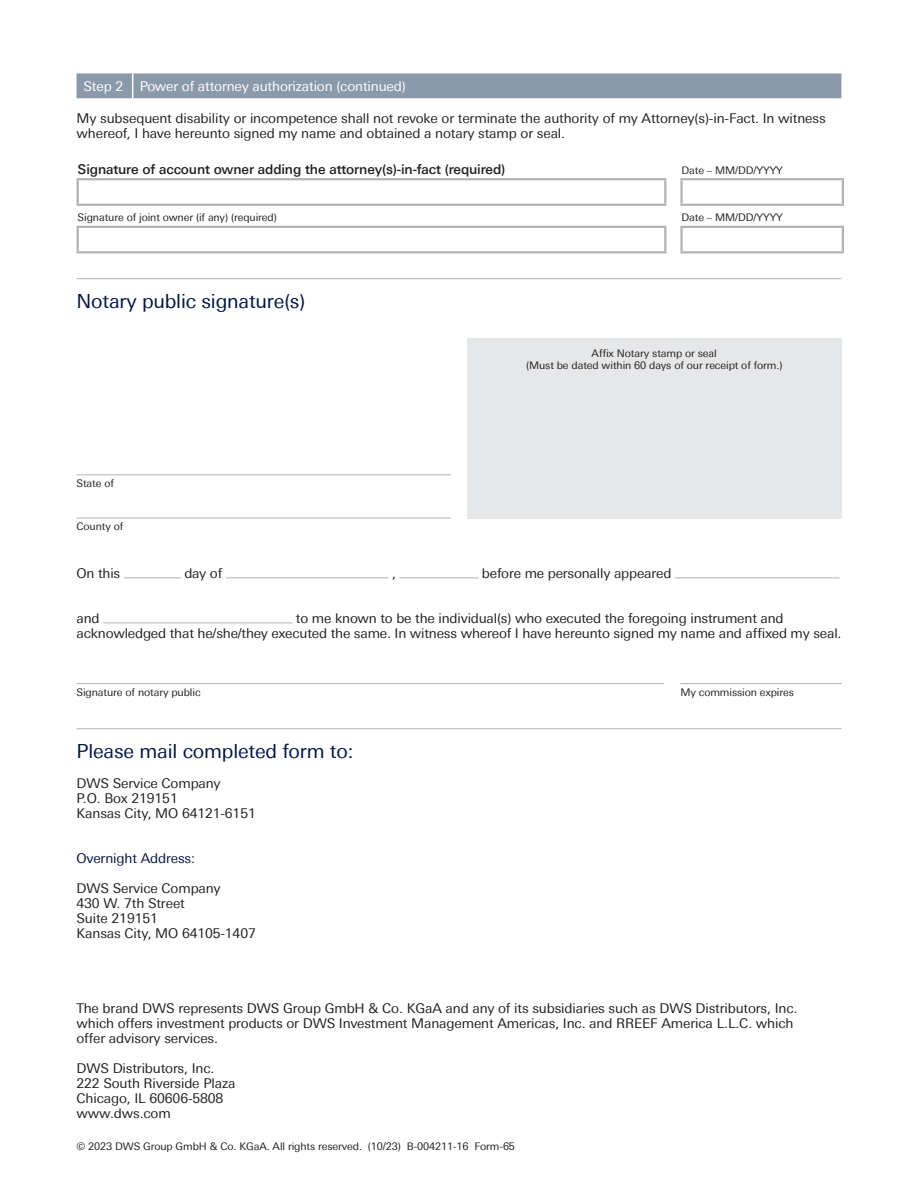
<style>
.page{position:relative;width:918px;height:1188px;background:#fff}
.page>*{position:absolute;margin:0;border:0;box-sizing:border-box;transform-origin:0 0}
.Body_Copy_Headline_w{font:19.5px "Univers Deutsche Bank";letter-spacing:-.01em;color:#001643}
.Body_Copy{font:13.5px/15px "Univers Deutsche Bank";letter-spacing:-.01em;color:#231f20}
.Table_Body_text{font:500 13.5px "Deu Ba Univers";letter-spacing:-.01em;color:#231f20}
.t1{font:13.5px "Univers Deutsche Bank";letter-spacing:-.01em;color:#fff}
.Body_Copy_Subheadlin{font:13.5px "Univers Deutsche Bank";letter-spacing:-.01em;color:#001643}
.Footnotes_Source{font:10.5px "Univers Deutsche Bank";letter-spacing:-.01em;color:#231f20}
.Table_Body_text-2{font:10.5px "Univers Deutsche Bank";letter-spacing:-.01em;color:#231f20}
</style>
<div class="page">
<div style="left:77px;top:73px;width:764px;height:25px;background:#8b9aaa"></div>
<hr style="left:77px;top:728px;width:764px;height:1px;background:#b2b3b7">
<hr style="left:77px;top:178px;width:589px;height:2px;background:#b2b3b7">
<hr style="left:77px;top:180px;width:2px;height:24px;background:#b2b3b7">
<hr style="left:664px;top:180px;width:2px;height:24px;background:#b2b3b7">
<hr style="left:77px;top:204px;width:589px;height:2px;background:#b2b3b7">
<hr style="left:680px;top:178px;width:164px;height:2px;background:#b2b3b7">
<hr style="left:680px;top:180px;width:3px;height:24px;background:#b2b3b7">
<hr style="left:842px;top:180px;width:2px;height:24px;background:#b2b3b7">
<hr style="left:680px;top:204px;width:164px;height:2px;background:#b2b3b7">
<hr style="left:680px;top:226px;width:164px;height:2px;background:#b2b3b7">
<hr style="left:680px;top:228px;width:3px;height:23px;background:#b2b3b7">
<hr style="left:842px;top:228px;width:2px;height:23px;background:#b2b3b7">
<hr style="left:680px;top:251px;width:164px;height:2px;background:#b2b3b7">
<hr style="left:77px;top:226px;width:589px;height:2px;background:#b2b3b7">
<hr style="left:77px;top:228px;width:2px;height:23px;background:#b2b3b7">
<hr style="left:664px;top:228px;width:2px;height:23px;background:#b2b3b7">
<hr style="left:77px;top:251px;width:589px;height:2px;background:#b2b3b7">
<hr style="left:77px;top:683px;width:587px;height:1px;background:#b2b3b7">
<hr style="left:680px;top:683px;width:162px;height:1px;background:#b2b3b7">
<hr style="left:77px;top:278px;width:764px;height:1px;background:#b2b3b7">
<div style="left:467px;top:338px;width:374px;height:180px;background:#e6e7e9"></div>
<hr style="left:77px;top:474px;width:374px;height:1px;background:#b2b3b7">
<hr style="left:77px;top:518px;width:374px;height:1px;background:#b2b3b7">
<hr style="left:124px;top:578px;width:57px;height:1px;background:#b2b3b7">
<hr style="left:226px;top:578px;width:163px;height:1px;background:#b2b3b7">
<hr style="left:400px;top:578px;width:78px;height:1px;background:#b2b3b7">
<hr style="left:675px;top:578px;width:164px;height:1px;background:#b2b3b7">
<hr style="left:103px;top:623px;width:189px;height:1px;background:#b2b3b7">
<p class="t1" style="left:84px;top:78px;width:41px">Step 2</p>
<p class="t1" style="left:140px;top:78px;width:268px">Power of attorney authorization (continued)</p>
<p class="Body_Copy" style="left:77px;top:111px;width:751px">My subsequent disability or incompetence shall not revoke or terminate the authority of my Attorney(s)-in-Fact. In witness whereof, I have hereunto signed my name and obtained a notary stamp or seal.</p>
<p class="Table_Body_text" style="left:78px;top:161px;width:429px">Signature of account owner adding the attorney(s)-in-fact (required)</p>
<p class="Table_Body_text-2" style="left:682px;top:164px;width:103px">Date – MM/DD/YYYY</p>
<p class="Table_Body_text-2" style="left:78px;top:211px;width:201px">Signature of joint owner (if any) (required)</p>
<p class="Table_Body_text-2" style="left:682px;top:211px;width:103px">Date – MM/DD/YYYY</p>
<p class="Body_Copy_Headline_w" style="left:77px;top:290px;width:230px">Notary public signature(s)</p>
<p class="Footnotes_Source" style="left:592px;top:347px;width:127px">Affix Notary stamp or seal</p>
<p class="Footnotes_Source" style="left:526px;top:359px;width:258px">(Must be dated within 60 days of our receipt of form.)</p>
<p class="Table_Body_text-2" style="left:77px;top:477px;width:39px">State of</p>
<p class="Table_Body_text-2" style="left:77px;top:520px;width:48px">County of</p>
<p class="Body_Copy" style="left:77px;top:566px;width:45px">On this</p>
<p class="Body_Copy" style="left:184px;top:566px;width:39px">day of</p>
<p class="Body_Copy" style="left:392px;top:566px;width:5px">,</p>
<p class="Body_Copy" style="left:482px;top:566px;width:191px">before me personally appeared</p>
<p class="Body_Copy" style="left:77px;top:611px;width:25px">and</p>
<p class="Body_Copy" style="left:77px;top:611px;width:766px;text-indent:219px">to me known to be the individual(s) who executed the foregoing instrument and acknowledged that he/she/they executed the same. In witness whereof I have hereunto signed my name and affixed my seal.</p>
<p class="Table_Body_text-2" style="left:77px;top:686px;width:126px">Signature of notary public</p>
<p class="Table_Body_text-2" style="left:680px;top:686px;width:115px">My commission expires</p>
<p class="Body_Copy_Headline_w" style="left:77px;top:740px;width:278px">Please mail completed form to:</p>
<p class="Body_Copy" style="left:77px;top:776px;width:181px">DWS Service Company<br>P.O. Box 219151<br>Kansas City, MO 64121-6151</p>
<p class="Body_Copy_Subheadlin" style="left:77px;top:851px;width:120px">Overnight Address:</p>
<p class="Body_Copy" style="left:77px;top:881px;width:146px">DWS Service Company<br>430 W. 7th Street</p>
<p class="Body_Copy" style="left:77px;top:911px;width:83px">Suite 219151</p>
<p class="Body_Copy" style="left:77px;top:926px;width:181px">Kansas City, MO 64105-1407</p>
<p class="Body_Copy" style="left:77px;top:1001px;width:722px">The brand DWS represents DWS Group GmbH &amp; Co. KGaA and any of its subsidiaries such as DWS Distributors, Inc. which offers investment products or DWS Investment Management Americas, Inc. and RREEF America L.L.C. which offer advisory services.</p>
<p class="Body_Copy" style="left:77px;top:1061px;width:161px">DWS Distributors, Inc.<br>222 South Riverside Plaza</p>
<p class="Body_Copy" style="left:77px;top:1091px;width:148px">Chicago, IL 60606-5808</p>
<p class="Body_Copy" style="left:77px;top:1106px;width:96px">www.dws.com</p>
<p class="Footnotes_Source" style="left:77px;top:1140px;width:440px">© 2023 DWS Group GmbH &amp; Co. KGaA. All rights reserved. (10/23) B-004211-16 Form-65</p>
</div>
